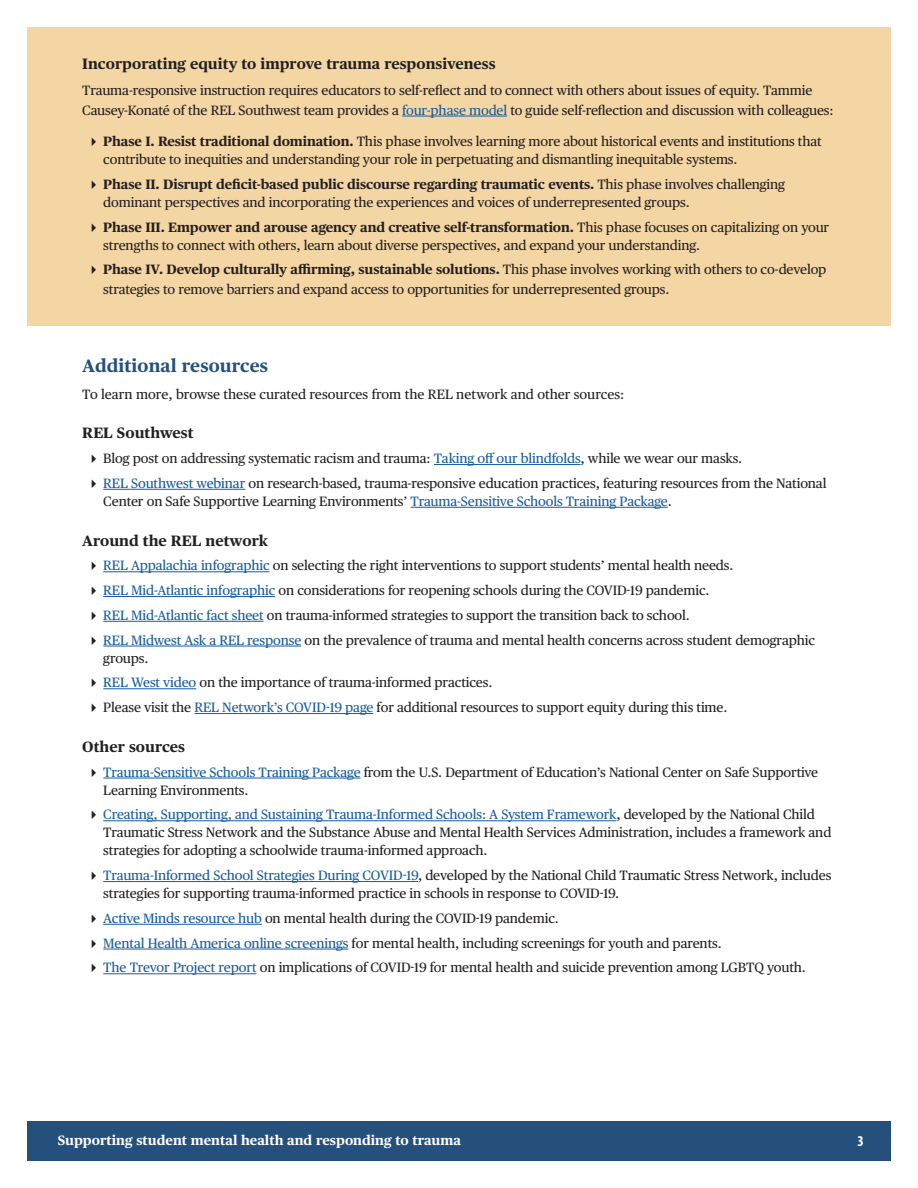
<style>
.page{position:relative;width:918px;height:1188px;background:#fff}
.page>*{position:absolute;margin:0;border:0;box-sizing:border-box;transform-origin:0 0}
.t1{font:700 18px "Publico Text";letter-spacing:.005em;color:#26507c}
.t2{font:700 15px "Publico Text";color:#231f20}
.t3{font:700 condensed 15px "Myriad Pro";color:#fff}
.t4{font:13.5px/18px "Publico Text";letter-spacing:-.01em;color:#231f20}
.t5{font:700 13.5px "Publico Text";color:#fff}
.s1{color:#175d9e}
.s2{font-weight:700}
</style>
<div class="page">
<hr style="left:434px;top:464px;width:147px;height:1px;background:#175d9e">
<hr style="left:103px;top:489px;width:142px;height:1px;background:#175d9e">
<hr style="left:411px;top:507px;width:257px;height:1px;background:#175d9e">
<hr style="left:103px;top:571px;width:167px;height:1px;background:#175d9e">
<hr style="left:103px;top:596px;width:172px;height:1px;background:#175d9e">
<hr style="left:103px;top:621px;width:161px;height:1px;background:#175d9e">
<hr style="left:103px;top:646px;width:198px;height:1px;background:#175d9e">
<hr style="left:103px;top:688px;width:93px;height:1px;background:#175d9e">
<hr style="left:194px;top:713px;width:179px;height:1px;background:#175d9e">
<hr style="left:103px;top:778px;width:258px;height:1px;background:#175d9e">
<hr style="left:103px;top:820px;width:513px;height:1px;background:#175d9e">
<hr style="left:103px;top:881px;width:315px;height:1px;background:#175d9e">
<hr style="left:103px;top:924px;width:159px;height:1px;background:#175d9e">
<hr style="left:103px;top:949px;width:245px;height:1px;background:#175d9e">
<hr style="left:103px;top:973px;width:154px;height:1px;background:#175d9e">
<div style="left:27px;top:27px;width:864px;height:298px;background:#f4d5a4"></div>
<hr style="left:402px;top:116px;width:105px;height:1px;background:#175d9e">
<div style="left:27px;top:1121px;width:864px;height:40px;background:#26507c"></div>
<h3 class="t2" style="left:82px;top:52px;width:415px">Incorporating equity to improve trauma responsiveness</h3>
<p class="t4" style="left:82px;top:80px;width:753px;line-height:19.5px">Trauma-responsive instruction requires educators to self-reflect and to connect with others about issues of equity. Tammie<br>Causey-Konaté of the REL Southwest team provides a <span class="s1">four-phase model</span> to guide self-reflection and discussion with colleagues:</p>
<p class="t4" style="left:103px;top:132px;width:720px"><span class="s2">Phase I. Resist traditional domination.</span> This phase involves learning more about historical events and institutions that contribute to inequities and understanding your role in perpetuating and dismantling inequitable systems.</p>
<p class="t4" style="left:103px;top:174px;width:683px"><span class="s2">Phase II. Disrupt deficit-based public discourse regarding traumatic events.</span> This phase involves challenging dominant perspectives and incorporating the experiences and voices of underrepresented groups.</p>
<p class="t4" style="left:103px;top:217px;width:728px"><span class="s2">Phase III. Empower and arouse agency and creative self-transformation.</span> This phase focuses on capitalizing on your strengths to connect with others, learn about diverse perspectives, and expand your understanding.</p>
<p class="t4" style="left:103px;top:259px;width:725px;line-height:19.5px"><span class="s2">Phase IV. Develop culturally affirming, sustainable solutions.</span> This phase involves working with others to co-develop strategies to remove barriers and expand access to opportunities for underrepresented groups.</p>
<h2 class="t1" style="left:82px;top:352px;width:187px">Additional resources</h2>
<p class="t4" style="left:82px;top:384px;width:544px">To learn more, browse these curated resources from the REL network and other sources:</p>
<h3 class="t2" style="left:82px;top:422px;width:113px">REL Southwest</h3>
<p class="t4" style="left:103px;top:449px;width:640px">Blog post on addressing systematic racism and trauma: <span class="s1">Taking off our blindfolds</span>, while we wear our masks.</p>
<p class="t4" style="left:103px;top:473px;width:725px"><span class="s1">REL Southwest webinar</span> on research-based, trauma-responsive education practices, featuring resources from the National<br>Center on Safe Supportive Learning Environments’ <span class="s1">Trauma-Sensitive Schools Training Package</span>.</p>
<h3 class="t2" style="left:82px;top:529px;width:187px">Around the REL network</h3>
<p class="t4" style="left:103px;top:556px;width:632px"><span class="s1">REL Appalachia infographic</span> on selecting the right interventions to support students’ mental health needs.</p>
<p class="t4" style="left:103px;top:581px;width:608px"><span class="s1">REL Mid-Atlantic infographic</span> on considerations for reopening schools during the COVID-19 pandemic.</p>
<p class="t4" style="left:103px;top:605px;width:588px"><span class="s1">REL Mid-Atlantic fact sheet</span> on trauma-informed strategies to support the transition back to school.</p>
<p class="t4" style="left:103px;top:630px;width:713px"><span class="s1">REL Midwest Ask a REL response</span> on the prevalence of trauma and mental health concerns across student demographic groups.</p>
<p class="t4" style="left:103px;top:673px;width:391px"><span class="s1">REL West video</span> on the importance of trauma-informed practices.</p>
<p class="t4" style="left:103px;top:698px;width:626px">Please visit the <span class="s1">REL Network’s COVID-19 page</span> for additional resources to support equity during this time.</p>
<h3 class="t2" style="left:82px;top:735px;width:104px">Other sources</h3>
<p class="t4" style="left:103px;top:762px;width:716px"><span class="s1">Trauma-Sensitive Schools Training Package</span> from the U.S. Department of Education’s National Center on Safe Supportive<br>Learning Environments.</p>
<p class="t4" style="left:103px;top:805px;width:730px"><span class="s1">Creating, Supporting, and Sustaining Trauma-Informed Schools: A System Framework</span>, developed by the National Child<br>Traumatic Stress Network and the Substance Abuse and Mental Health Services Administration, includes a framework and strategies for adopting a schoolwide trauma-informed approach.</p>
<p class="t4" style="left:103px;top:866px;width:730px"><span class="s1">Trauma-Informed School Strategies During COVID-19</span>, developed by the National Child Traumatic Stress Network, includes strategies for supporting trauma-informed practice in schools in response to COVID-19.</p>
<p class="t4" style="left:103px;top:908px;width:457px"><span class="s1">Active Minds resource hub</span> on mental health during the COVID-19 pandemic.</p>
<p class="t4" style="left:103px;top:933px;width:620px"><span class="s1">Mental Health America online screenings</span> for mental health, including screenings for youth and parents.</p>
<p class="t4" style="left:103px;top:958px;width:704px"><span class="s1">The Trevor Project report</span> on implications of COVID-19 for mental health and suicide prevention among LGBTQ youth.</p>
<p class="t5" style="left:58px;top:1130px;width:405px">Supporting student mental health and responding to trauma</p>
<p class="t3" style="left:858px;top:1132px;width:8px">3</p>
</div>
